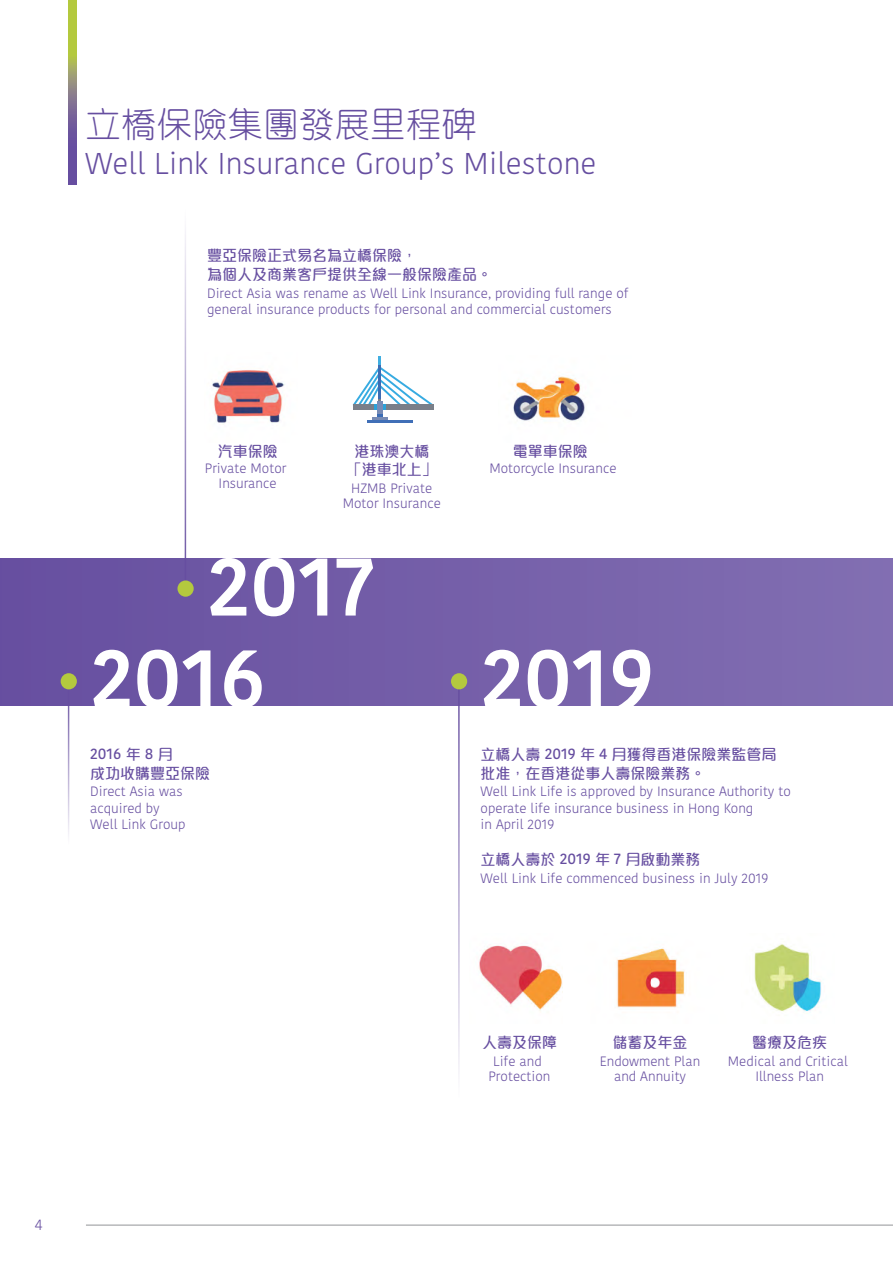
<style>
.page{position:relative;width:893px;height:1263px;background:#fff}
.page>*{position:absolute;margin:0;border:0;box-sizing:border-box;transform-origin:0 0}
.t1{font:600 82.5px "Kohinoor Devanagari";color:#fff}
.t2{font:500 36px "C Yuen HK Semi";color:#664ea0}
.t3{font:300 30px "Kohinoor Devanagari";color:#664ea0}
.t4{font:500 15px/19.5px "M Elle HK";color:#664ea0}
.t5{font:500 15px "Kohinoor Devanagari";color:#664ea0}
.t6{font:300 15px "Kohinoor Devanagari";color:#664ea0}
.t7{font:300 13.5px/14.9px "Kohinoor Devanagari";color:#664ea0;text-align:center}
.s1{font-size:35.25px}
.s2{font-family:"M Elle HK"}
.s3{font-family:"Kohinoor Devanagari"}
</style>
<div class="page">
<div style="left:0;top:559px;width:893px;height:146px;background:linear-gradient(to right,#664fa0,#826fb2)"></div>
<svg style="left:68px;top:0;width:9px;height:185px;background:#8d8976"></svg>
<hr style="left:86px;top:1225px;width:807px;height:1px;background:#939598">
<img style="left:562px;top:948px;width:123px;height:60px">
<img style="left:754px;top:944px;width:67px;height:69px">
<img style="left:479px;top:945px;width:83px;height:66px">
<hr style="left:68px;top:683px;width:1px;height:162px;background:#fff">
<div style="left:61px;top:673px;width:16px;height:16px;background:#b4c93e;border-radius:50%"></div>
<hr style="left:458px;top:681px;width:2px;height:420px;background:#fff">
<div style="left:451px;top:673px;width:16px;height:16px;background:#b4c93e;border-radius:50%"></div>
<hr style="left:185px;top:207px;width:1px;height:379px;background:#fff">
<div style="left:177px;top:580px;width:17px;height:17px;background:#b4c93e;border-radius:50%"></div>
<img style="left:212px;top:370px;width:73px;height:53px">
<img style="left:513px;top:376px;width:72px;height:45px">
<svg style="left:353px;top:367px;width:81px;height:38px"></svg>
<div style="left:353px;top:405px;width:81px;height:5px;background:#7a7f89"></div>
<hr style="left:378px;top:357px;width:3px;height:44px;background:#40aee1">
<hr style="left:378px;top:368px;width:3px;height:34px;background:#797e88">
<hr style="left:378px;top:365px;width:3px;height:34px;background:#3c6db5">
<svg style="left:374px;top:405px;width:11px;height:5px"></svg>
<div style="left:377px;top:402px;width:5px;height:15px;background:#788cb6"></div>
<svg style="left:372px;top:414px;width:15px;height:6px"></svg>
<hr style="left:367px;top:420px;width:46px;height:3px;background:#406fb7">
<h2 class="t2" style="left:85px;top:100px;width:394px">立<span class="s1">橋</span>保<span class="s1">險</span>集<span class="s1">團</span>發<span class="s1">展</span>里<span class="s1">程</span>碑</h2>
<h3 class="t3" style="left:85px;top:146px;width:513px">Well Link Insurance Group’s Milestone</h3>
<p class="t4" style="left:207px;top:245px;width:287px">豐亞保險正式易名為立橋保險，<br>為個人及商業客戶提供全線一般保險產品。</p>
<p class="t7" style="left:207px;top:285px;width:423px;line-height:16.5px;text-align:left">Direct Asia was rename as Well Link Insurance, providing full range of general insurance products for personal and commercial customers</p>
<p class="t4" style="left:218px;top:441px;width:61px">汽車保險</p>
<p class="t7" style="left:205px;top:461px;width:83px">Private Motor<br>Insurance</p>
<p class="t4" style="left:347px;top:442px;width:91px;line-height:18px;text-align:center">港珠澳大橋「港車北上」</p>
<p class="t7" style="left:343px;top:481px;width:100px">HZMB Private<br>Motor Insurance</p>
<h1 class="t1" style="left:207px;top:539px;width:169px">2017</h1>
<h1 class="t1" style="left:90px;top:631px;width:177px">2016</h1>
<p class="t5" style="left:90px;top:745px;width:84px">2016 <span class="s2">年</span> 8 <span class="s2">月</span></p>
<p class="t4" style="left:90px;top:763px;width:121px">成功收購豐亞保險</p>
<p class="t7" style="left:90px;top:783px;width:97px;line-height:16.5px;text-align:left">Direct Asia was acquired by<br>Well Link Group</p>
<p class="t4" style="left:513px;top:441px;width:76px">電單車保險</p>
<p class="t7" style="left:489px;top:461px;width:129px">Motorcycle Insurance</p>
<h1 class="t1" style="left:481px;top:631px;width:175px">2019</h1>
<p class="t4" style="left:481px;top:744px;width:298px">立橋人壽 <span class="s3">2019</span> 年 <span class="s3">4</span> 月獲得香港保險業監管局批准，在香港從事人壽保險業務。</p>
<p class="t7" style="left:481px;top:783px;width:312px;line-height:16.5px;text-align:left">Well Link Life is approved by Insurance Authority to operate life insurance business in Hong Kong<br>in April 2019</p>
<p class="t4" style="left:481px;top:849px;width:221px">立橋人壽於 <span class="s3">2019</span> 年 <span class="s3">7</span> 月啟動業務</p>
<p class="t7" style="left:481px;top:870px;width:289px">Well Link Life commenced business in July 2019</p>
<p class="t6" style="left:35px;top:1216px;width:9px">4</p>
<p class="t4" style="left:482px;top:1032px;width:76px">人壽及保障</p>
<p class="t7" style="left:488px;top:1054px;width:64px">Life and<br>Protection</p>
<p class="t4" style="left:613px;top:1032px;width:76px">儲蓄及年金</p>
<p class="t7" style="left:600px;top:1054px;width:102px">Endowment Plan and Annuity</p>
<p class="t4" style="left:752px;top:1032px;width:76px">醫療及危疾</p>
<p class="t7" style="left:728px;top:1054px;width:121px">Medical and Critical<br>Illness Plan</p>
</div>
